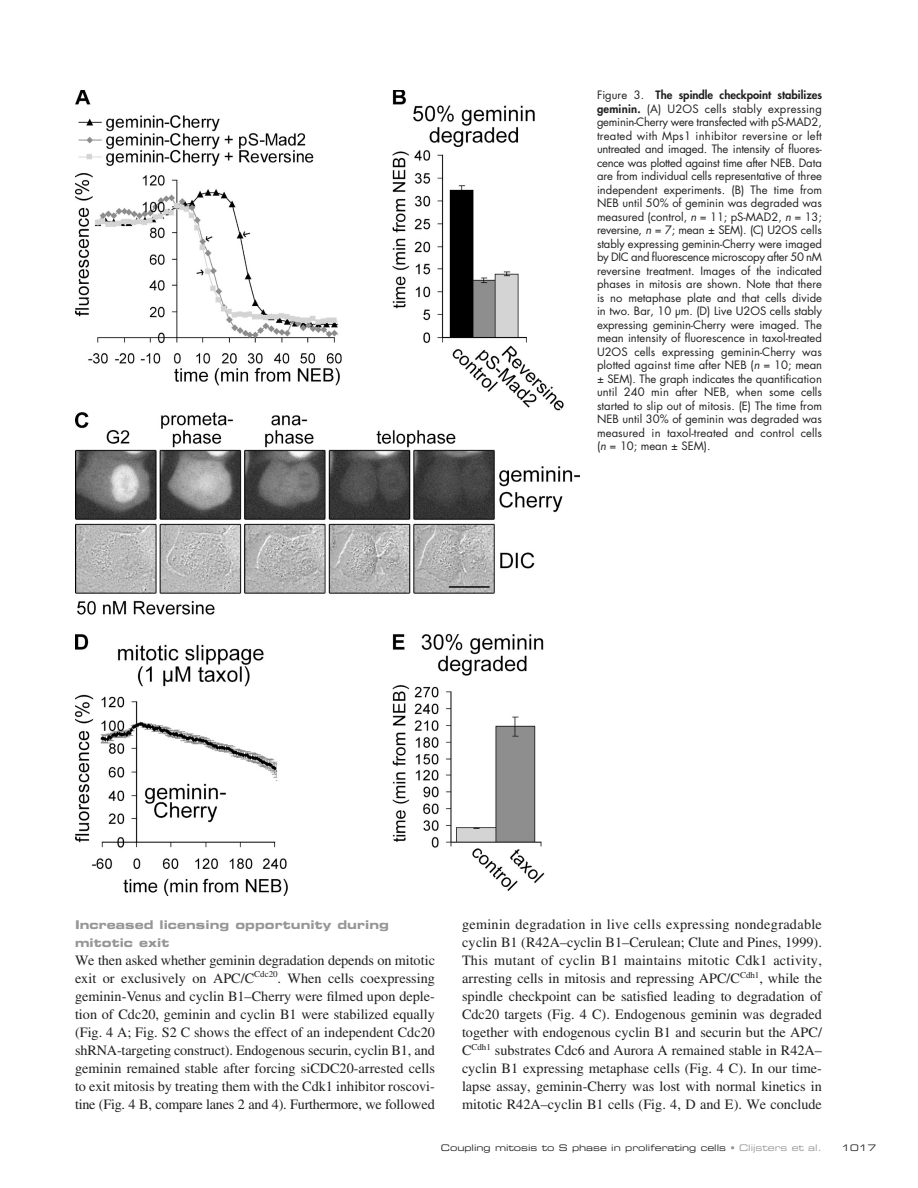
<style>
.page{position:relative;width:918px;height:1188px;background:#fff}
.page>*{position:absolute;margin:0;border:0;box-sizing:border-box;transform-origin:0 0}
.t1{font:14.25px/18px "Times LT Std";color:#231f20;text-align:justify}
.t2{font:12px/18px "Eurostile LT Std Bold Ex 2";letter-spacing:.005em;color:#949698}
.t3{font:11.25px/13.5px "Futura Std";letter-spacing:.01em;color:#231f20;text-align:justify}
.t4{font:9px "Eurostile LT Std Ex 2";color:#231f20}
.s1{font-weight:800}
.s2{font-style:italic}
.s3{color:#949698}
</style>
<div class="page">
<img style="left:75px;top:90px;width:504px;height:806px">
<p class="t3" style="left:597px;top:89px;width:227px">Figure 3. <span class="s1">The spindle checkpoint stabilizes geminin.</span> (A) U2OS cells stably expressing geminin-Cherry were transfected with pS-MAD2, treated with Mps1 inhibitor reversine or left untreated and imaged. The intensity of fluores&shy;cence was plotted against time after NEB. Data are from individual cells representative of three independent experiments. (B) The time from NEB until 50% of geminin was degraded was measured (control, <span class="s2">n</span> = 11; pS-MAD2, <span class="s2">n</span> = 13; reversine, <span class="s2">n</span> = 7; mean ± SEM). (C) U2OS cells stably expressing geminin-Cherry were imaged by DIC and fluorescence microscopy after 50 nM reversine treatment. Images of the indicated phases in mitosis are shown. Note that there is no metaphase plate and that cells divide in two. Bar, 10 µm. (D) Live U2OS cells stably expressing geminin-Cherry were imaged. The mean intensity of fluorescence in taxol-treated U2OS cells expressing geminin-Cherry was plotted against time after NEB (<span class="s2">n</span> = 10; mean ± SEM). The graph indicates the quantification until 240 min after NEB, when some cells started to slip out of mitosis. (E) The time from NEB until 30% of geminin was degraded was measured in taxol-treated and control cells (<span class="s2">n</span> = 10; mean ± SEM).</p>
<p class="t2" style="left:75px;top:915px;width:316px">Increased licensing opportunity during mitotic exit</p>
<p class="t1" style="left:75px;top:951px;width:362px">We then asked whether geminin degradation depends on mitotic exit or exclusively on APC/C<sup>Cdc20</sup>. When cells coexpressing geminin-Venus and cyclin B1–Cherry were filmed upon deple&shy;tion of Cdc20, geminin and cyclin B1 were stabilized equally (Fig. 4 A; Fig. S2 C shows the effect of an independent Cdc20 shRNA-targeting construct). Endogenous securin, cyclin B1, and geminin remained stable after forcing siCDC20-arrested cells to exit mitosis by treating them with the Cdk1 inhibitor roscovi&shy;tine (Fig. 4 B, compare lanes 2 and 4). Furthermore, we followed</p>
<p class="t1" style="left:462px;top:916px;width:362px">geminin degradation in live cells expressing nondegradable cyclin B1 (R42A–cyclin B1–Cerulean; Clute and Pines, 1999).<br>This mutant of cyclin B1 maintains mitotic Cdk1 activity, arresting cells in mitosis and repressing APC/C<sup>Cdh1</sup>, while the spindle checkpoint can be satisfied leading to degradation of Cdc20 targets (Fig. 4 C). Endogenous geminin was degraded together with endogenous cyclin B1 and securin but the APC/ C<sup>Cdh1</sup> substrates Cdc6 and Aurora A remained stable in R42A– cyclin B1 expressing metaphase cells (Fig. 4 C). In our time&shy;lapse assay, geminin-Cherry was lost with normal kinetics in mitotic R42A–cyclin B1 cells (Fig. 4, D and E). We conclude</p>
<p class="t4" style="left:441px;top:1142px;width:383px">Coupling mitosis to S phase in proliferating cells <span class="s3">• Clijsters et al.</span></p>
<p class="t4" style="left:842px;top:1142px;width:36px">1017</p>
</div>
